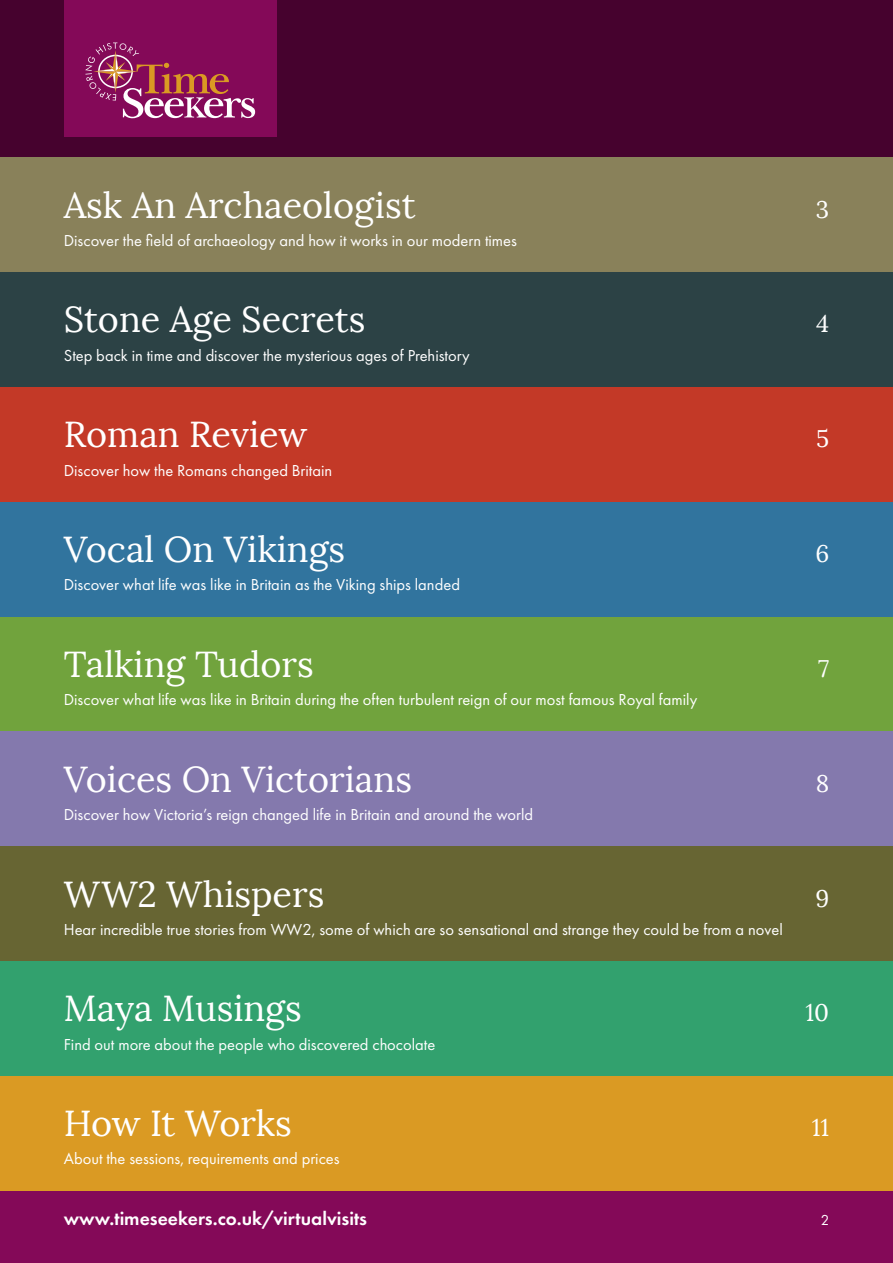
<style>
.page{position:relative;width:893px;height:1263px;background:#fff}
.page>*{position:absolute;margin:0;border:0;box-sizing:border-box;transform-origin:0 0}
.t1{font:36px "Lora";color:#fff}
.t2{font:24px "Lora";color:#fff}
.t3{font:600 19.5px "Futura PT";color:#fff}
.t4{font:16.5px "Futura PT";color:#fff}
.t5{font:15px "Futura PT";color:#fff}
</style>
<div class="page">
<div style="left:0;top:0;width:893px;height:157px;background:#46022e"></div>
<div style="left:0;top:1191px;width:893px;height:72px;background:#840958"></div>
<div style="left:64px;top:0;width:212px;height:136px;background:#840958"></div>
<svg style="left:85px;top:43px;width:170px;height:75px"></svg>
<div style="left:0;top:157px;width:893px;height:115px;background:#89815a"></div>
<div style="left:0;top:272px;width:893px;height:115px;background:#2c4245"></div>
<div style="left:0;top:387px;width:893px;height:115px;background:#c33927"></div>
<div style="left:0;top:502px;width:893px;height:115px;background:#31749e"></div>
<div style="left:0;top:617px;width:893px;height:114px;background:#71a33d"></div>
<div style="left:0;top:731px;width:893px;height:115px;background:#8479ad"></div>
<div style="left:0;top:846px;width:893px;height:115px;background:#676533"></div>
<div style="left:0;top:961px;width:893px;height:115px;background:#32a16e"></div>
<div style="left:0;top:1076px;width:893px;height:115px;background:#da9a23"></div>
<h1 class="t1" style="left:64px;top:183px;width:353px">Ask An Archaeologist</h1>
<h2 class="t2" style="left:816px;top:194px;width:15px">3</h2>
<p class="t4" style="left:64px;top:231px;width:455px">Discover the field of archaeology and how it works in our modern times</p>
<h1 class="t1" style="left:64px;top:298px;width:303px">Stone Age Secrets</h1>
<h2 class="t2" style="left:816px;top:309px;width:15px">4</h2>
<p class="t4" style="left:64px;top:345px;width:407px">Step back in time and discover the mysterious ages of Prehistory</p>
<h1 class="t1" style="left:64px;top:412px;width:245px">Roman Review</h1>
<h2 class="t2" style="left:816px;top:424px;width:15px">5</h2>
<p class="t4" style="left:64px;top:460px;width:270px">Discover how the Romans changed Britain</p>
<h1 class="t1" style="left:64px;top:527px;width:283px">Vocal On Vikings</h1>
<h2 class="t2" style="left:815px;top:539px;width:15px">6</h2>
<p class="t4" style="left:64px;top:575px;width:398px">Discover what life was like in Britain as the Viking ships landed</p>
<h1 class="t1" style="left:64px;top:642px;width:252px">Talking Tudors</h1>
<h2 class="t2" style="left:818px;top:654px;width:13px">7</h2>
<p class="t4" style="left:64px;top:690px;width:635px">Discover what life was like in Britain during the often turbulent reign of our most famous Royal family</p>
<h1 class="t1" style="left:64px;top:757px;width:350px">Voices On Victorians</h1>
<h2 class="t2" style="left:816px;top:768px;width:15px">8</h2>
<p class="t4" style="left:64px;top:805px;width:471px">Discover how Victoria’s reign changed life in Britain and around the world</p>
<h1 class="t1" style="left:64px;top:872px;width:262px">WW2 Whispers</h1>
<h2 class="t2" style="left:815px;top:883px;width:15px">9</h2>
<p class="t4" style="left:64px;top:919px;width:721px">Hear incredible true stories from WW2, some of which are so sensational and strange they could be from a novel</p>
<h1 class="t1" style="left:64px;top:986px;width:240px">Maya Musings</h1>
<h2 class="t2" style="left:805px;top:998px;width:25px">10</h2>
<p class="t4" style="left:64px;top:1034px;width:373px">Find out more about the people who discovered chocolate</p>
<h1 class="t1" style="left:64px;top:1101px;width:230px">How It Works</h1>
<h2 class="t2" style="left:812px;top:1113px;width:19px">11</h2>
<p class="t4" style="left:64px;top:1149px;width:277px">About the sessions, requirements and prices</p>
<p class="t3" style="left:64px;top:1206px;width:305px">www.timeseekers.co.uk/virtualvisits</p>
<p class="t5" style="left:821px;top:1211px;width:10px">2</p>
</div>
